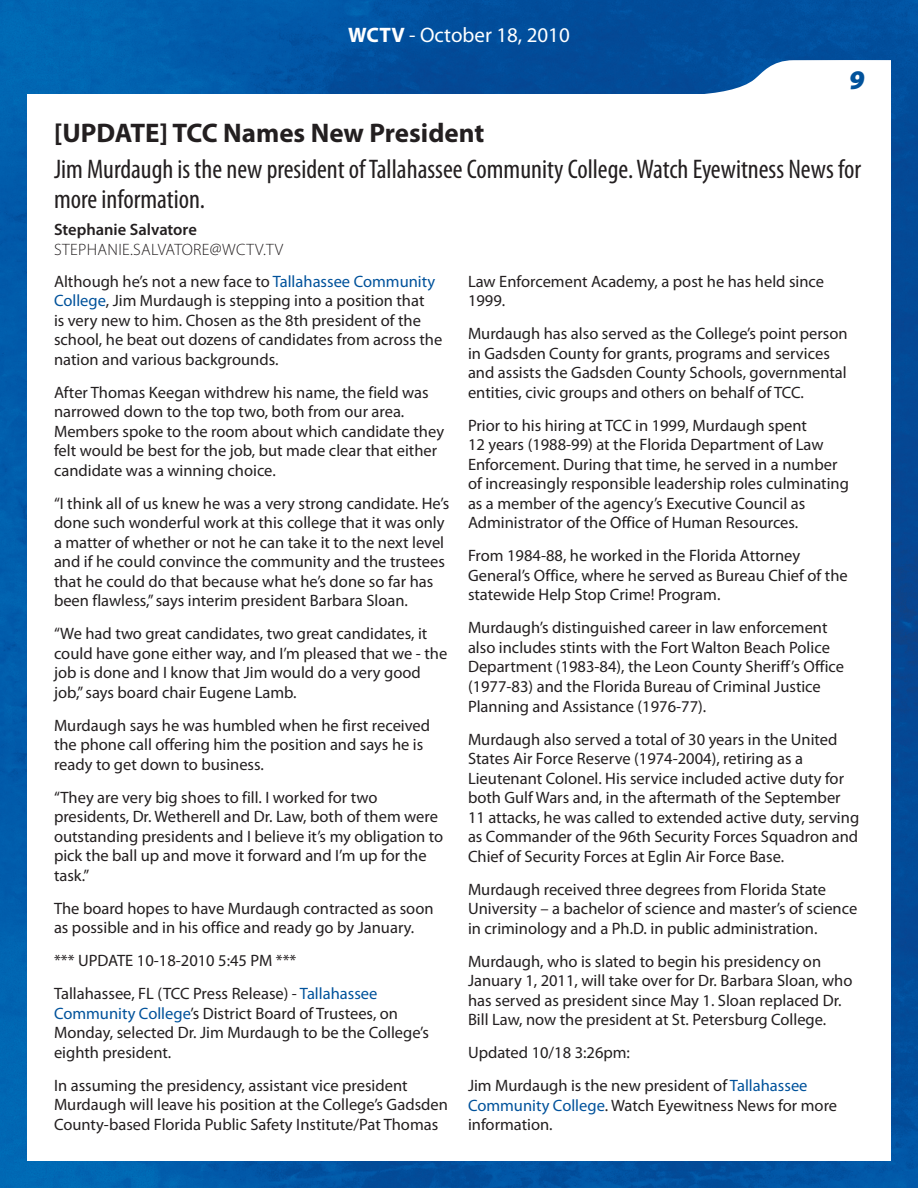
<style>
.page{position:relative;width:918px;height:1188px;background:#fff}
.page>*{position:absolute;margin:0;border:0;box-sizing:border-box;transform-origin:0 0}
.t1{font:condensed 27px/30px "Myriad Pro";color:#231f20}
.t2{font:700 27px "Myriad Pro";color:#231f20}
.t3{font:900 27px "Myriad Pro";color:#01529b}
.t4{font:21px "Myriad Pro";color:#fff}
.t5{font:16.5px/19.5px "Myriad Pro";color:#231f20}
.t6{font:300 16.5px "Myriad Pro";letter-spacing:.02em;color:#231f20}
.t7{font:600 16.5px "Myriad Pro";color:#231f20}
.s1{font-weight:700}
.s2{color:#01529b}
</style>
<div class="page">
<img style="left:0;top:0;width:918px;height:1188px">
<div style="left:27px;top:94px;width:864px;height:1067px;background:#fff"></div>
<svg style="left:626px;top:60px;width:265px;height:34px"></svg>
<p class="t4" style="left:348px;top:24px;width:223px"><span class="s1">WCTV</span> - October 18, 2010</p>
<h1 class="t3" style="left:849px;top:65px;width:21px">9</h1>
<h1 class="t2" style="left:54px;top:118px;width:432px">[UPDATE] TCC Names New President</h1>
<h1 class="t1" style="left:54px;top:155px;width:809px">Jim Murdaugh is the new president of Tallahassee Community College. Watch Eyewitness News for more information.</h1>
<p class="t7" style="left:54px;top:220px;width:144px">Stephanie Salvatore</p>
<p class="t6" style="left:54px;top:240px;width:231px">STEPHAN IE.SALVATORE@WCTV.TV</p>
<p class="t5" style="left:54px;top:272px;width:390px">Although he’s not a new face to <span class="s2">Tallahassee Community College</span>, Jim Murdaugh is stepping into a position that<br>is very new to him. Chosen as the 8th president of the school, he beat out dozens of candidates from across the nation and various backgrounds.</p>
<p class="t5" style="left:54px;top:383px;width:392px">After Thomas Keegan withdrew his name, the field was narrowed down to the top two, both from our area.<br>Members spoke to the room about which candidate they felt would be best for the job, but made clear that either candidate was a winning choice.</p>
<p class="t5" style="left:54px;top:494px;width:397px">“I think all of us knew he was a very strong candidate. He’s done such wonderful work at this college that it was only a matter of whether or not he can take it to the next level and if he could convince the community and the trustees that he could do that because what he’s done so far has been flawless,” says interim president Barbara Sloan.</p>
<p class="t5" style="left:54px;top:624px;width:395px">“We had two great candidates, two great candidates, it could have gone either way, and I’m pleased that we - the job is done and I know that Jim would do a very good job,” says board chair Eugene Lamb.</p>
<p class="t5" style="left:54px;top:716px;width:378px">Murdaugh says he was humbled when he first received the phone call offering him the position and says he is ready to get down to business.</p>
<p class="t5" style="left:54px;top:788px;width:391px">“They are very big shoes to fill. I worked for two presidents, Dr. Wetherell and Dr. Law, both of them were outstanding presidents and I believe it’s my obligation to pick the ball up and move it forward and I’m up for the task.”</p>
<p class="t5" style="left:54px;top:899px;width:381px">The board hopes to have Murdaugh contracted as soon as possible and in his office and ready go by January.</p>
<p class="t5" style="left:54px;top:945px;width:325px;line-height:33px">*** UPDATE 10-18-2010 5:45 PM ***<br>Tallahassee, FL (TCC Press Release) - <span class="s2">Tallahassee</span></p>
<p class="t5" style="left:54px;top:1004px;width:377px"><span class="s2">Community College</span>’s District Board of Trustees, on<br>Monday, selected Dr. Jim Murdaugh to be the College’s eighth president.</p>
<p class="t5" style="left:54px;top:1076px;width:395px">In assuming the presidency, assistant vice president<br>Murdaugh will leave his position at the College’s Gadsden<br>County-based Florida Public Safety Institute/Pat Thomas</p>
<p class="t5" style="left:468px;top:272px;width:358px">Law Enforcement Academy, a post he has held since<br>1999.</p>
<p class="t5" style="left:468px;top:325px;width:381px">Murdaugh has also served as the College’s point person in Gadsden County for grants, programs and services and assists the Gadsden County Schools, governmental entities, civic groups and others on behalf of TCC.</p>
<p class="t5" style="left:468px;top:416px;width:383px">Prior to his hiring at TCC in 1999, Murdaugh spent<br>12 years (1988-99) at the Florida Department of Law Enforcement. During that time, he served in a number of increasingly responsible leadership roles culminating as a member of the agency’s Executive Council as Administrator of the Office of Human Resources.</p>
<p class="t5" style="left:468px;top:547px;width:381px">From 1984-88, he worked in the Florida Attorney<br>General’s Office, where he served as Bureau Chief of the statewide Help Stop Crime! Program.</p>
<p class="t5" style="left:468px;top:619px;width:378px">Murdaugh’s distinguished career in law enforcement also includes stints with the Fort Walton Beach Police Department (1983-84), the Leon County Sheriff’s Office (1977-83) and the Florida Bureau of Criminal Justice Planning and Assistance (1976-77).</p>
<p class="t5" style="left:468px;top:730px;width:393px">Murdaugh also served a total of 30 years in the United States Air Force Reserve (1974-2004), retiring as a Lieutenant Colonel. His service included active duty for both Gulf Wars and, in the aftermath of the September 11 attacks, he was called to extended active duty, serving as Commander of the 96th Security Forces Squadron and Chief of Security Forces at Eglin Air Force Base.</p>
<p class="t5" style="left:468px;top:880px;width:391px">Murdaugh received three degrees from Florida State<br>University – a bachelor of science and master’s of science in criminology and a Ph.D. in public administration.</p>
<p class="t5" style="left:468px;top:952px;width:386px">Murdaugh, who is slated to begin his presidency on January 1, 2011, will take over for Dr. Barbara Sloan, who has served as president since May 1. Sloan replaced Dr.<br>Bill Law, now the president at St. Petersburg College.</p>
<p class="t5" style="left:468px;top:1036px;width:341px;line-height:33px">Updated 10/18 3:26pm:<br>Jim Murdaugh is the new president of <span class="s2">Tallahassee</span></p>
<p class="t5" style="left:468px;top:1096px;width:371px"><span class="s2">Community College</span>. Watch Eyewitness News for more information.</p>
</div>
